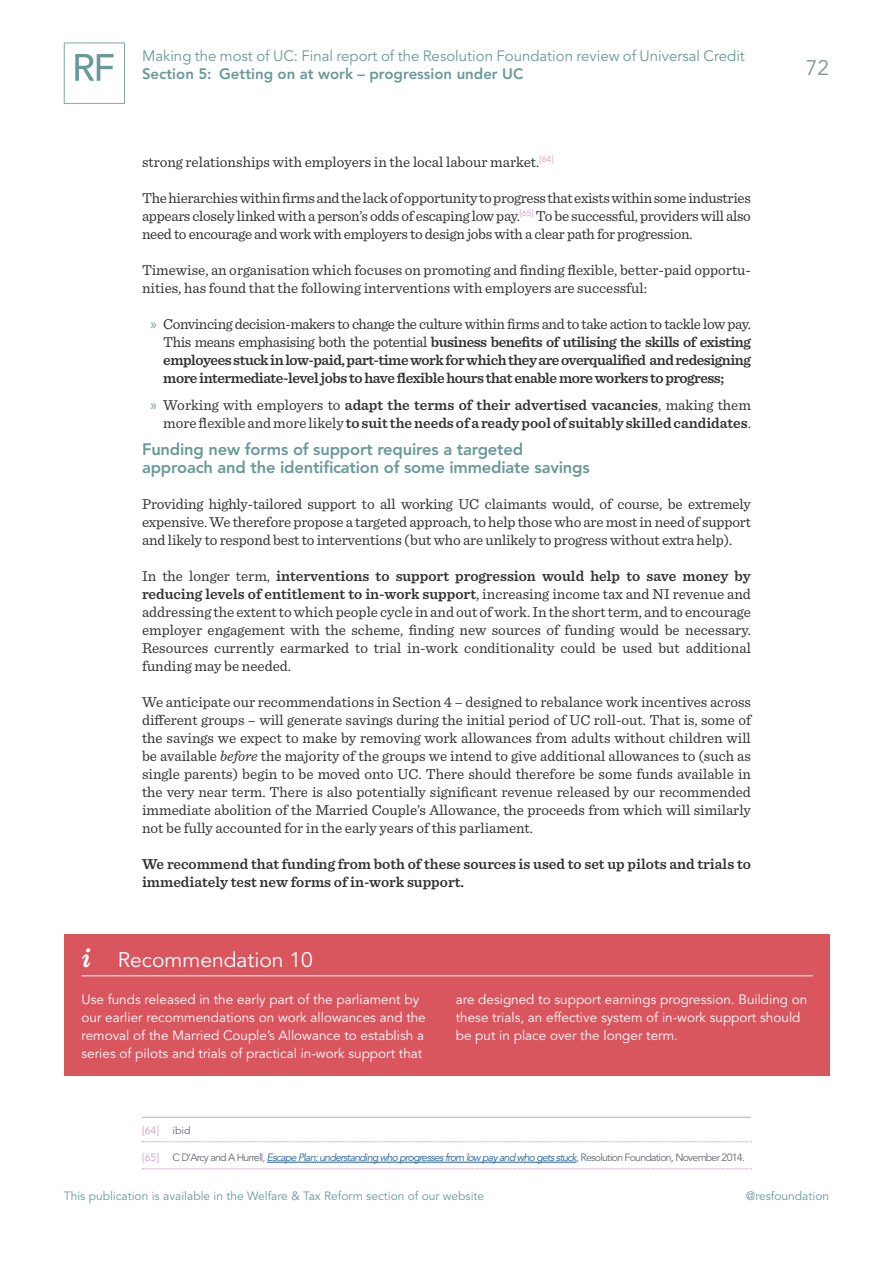
<style>
.page{position:relative;width:893px;height:1263px;background:#fff}
.page>*{position:absolute;margin:0;border:0;box-sizing:border-box;transform-origin:0 0}
.t1{font:21px "Avenir LT Std";color:#fff}
.t2{font:21px "Avenir LT Std";color:#879595}
.t3{font:800 16.5px/18px "Avenir LT Std";letter-spacing:-.01em;color:#699999}
.t4{font:15px/18px "Sentinel";color:#333334;text-align:justify}
.t5{font:600 15px/18px "Sentinel";color:#333334;text-align:justify}
.t6{font:15px "Avenir LT Std";color:#699999}
.t7{font:800 15px "Avenir LT Std";color:#699999}
.t8{font:13.5px/18px "Avenir LT Std";color:#fff}
.t9{font:12px "Avenir LT Std";color:#699999}
.t10{font:italic 10.5px "Avenir LT Std";letter-spacing:-.07em;color:#215e9e}
.t11{font:10.5px "Avenir LT Std";color:#d797c2}
.t12{font:10.5px "Avenir LT Std";color:#636875}
.s1{font-family:"Myriad Pro";font-weight:400;color:#699999}
.s2{font-weight:400}
.s3{font-weight:600}
.s4{font-style:italic}
.s5{font-family:"Sentinel";font-weight:600;font-style:italic;font-size:27px}
.s6{font-style:normal;color:#636875}
</style>
<div class="page">
<svg style="left:64px;top:43px;width:61px;height:61px"></svg>
<hr style="left:142px;top:1117px;width:609px;height:1px;background:#d797c2">
<svg style="left:142px;top:1141px;width:610px;height:1px"></svg>
<svg style="left:142px;top:1168px;width:610px;height:1px"></svg>
<hr style="left:267px;top:1162px;width:309px;height:1px;background:#215e9e">
<div style="left:65px;top:934px;width:765px;height:141px;background:#d9565f"></div>
<hr style="left:82px;top:975px;width:731px;height:1px;background:#fff">
<p class="t6" style="left:142px;top:48px;width:604px">Making the most of UC: Final report of the Resolution Foundation review of Universal Credit</p>
<p class="t7" style="left:142px;top:65px;width:383px">Section 5: Getting on at work – progression under UC</p>
<p class="t4" style="left:142px;top:152px;width:413px">strong relationships with employers in the local labour market.<sup>[64]</sup></p>
<p class="t4" style="left:142px;top:188px;width:610px">The hierarchies within firms and the lack of opportunity to progress that exists within some industries appears closely linked with a person’s odds of escaping low pay.<sup>[65]</sup> To be successful, providers will also need to encourage and work with employers to design jobs with a clear path for progression.</p>
<p class="t4" style="left:142px;top:260px;width:610px">Timewise, an organisation which focuses on promoting and finding flexible, better-paid opportu&shy;nities, has found that the following interventions with employers are successful:</p>
<p class="t5" style="left:163px;top:314px;width:589px;text-indent:-13px"><span class="s1">»</span> <span class="s2">Convincing decision-makers to change the culture within firms and to take action to tackle low pay.<br>This means emphasising both the potential</span> business benefits of utilising the skills of existing employees stuck in low-paid, part-time work for which they are overqualified and redesigning more intermediate-level jobs to have flexible hours that enable more workers to progress;</p>
<p class="t5" style="left:151px;top:395px;width:602px;text-align:right"><span class="s1">»</span> <span class="s2">Working with employers to</span> adapt the terms of their advertised vacancies<span class="s2">, making them more flexible and more likely</span> to suit the needs of a ready pool of suitably skilled candidates<span class="s2">.</span></p>
<p class="t3" style="left:142px;top:440px;width:449px">Funding new forms of support requires a targeted approach and the identification of some immediate savings</p>
<p class="t4" style="left:142px;top:494px;width:610px">Providing highly-tailored support to all working UC claimants would, of course, be extremely expensive. We therefore propose a targeted approach, to help those who are most in need of support and likely to respond best to interventions (but who are unlikely to progress without extra help).</p>
<p class="t4" style="left:142px;top:566px;width:610px">In the longer term, <span class="s3">interventions to support progression would help to save money by reducing levels of entitlement to in-work support</span>, increasing income tax and NI revenue and addressing the extent to which people cycle in and out of work. In the short term, and to encourage employer engagement with the scheme, finding new sources of funding would be necessary.<br>Resources currently earmarked to trial in-work conditionality could be used but additional funding may be needed.</p>
<p class="t4" style="left:142px;top:692px;width:610px">We anticipate our recommendations in Section 4 – designed to rebalance work incentives across different groups – will generate savings during the initial period of UC roll-out. That is, some of the savings we expect to make by removing work allowances from adults without children will be available <span class="s4">before</span> the majority of the groups we intend to give additional allowances to (such as single parents) begin to be moved onto UC. There should therefore be some funds available in the very near term. There is also potentially significant revenue released by our recommended immediate abolition of the Married Couple’s Allowance, the proceeds from which will similarly not be fully accounted for in the early years of this parliament.</p>
<p class="t5" style="left:142px;top:854px;width:610px">We recommend that funding from both of these sources is used to set up pilots and trials to immediately test new forms of in-work support.</p>
<h1 class="t2" style="left:806px;top:56px;width:25px">72</h1>
<h1 class="t1" style="left:82px;top:947px;width:233px"><span class="s5">i</span> Recommendation 10</h1>
<p class="t8" style="left:82px;top:991px;width:346px">Use funds released in the early part of the parliament by our earlier recommendations on work allowances and the removal of the Married Couple’s Allowance to establish a series of pilots and trials of practical in-work support that</p>
<p class="t8" style="left:456px;top:991px;width:353px">are designed to support earnings progression. Building on these trials, an effective system of in-work support should be put in place over the longer term.</p>
<p class="t11" style="left:142px;top:1124px;width:19px">[64]</p>
<p class="t12" style="left:173px;top:1124px;width:19px">ibid</p>
<p class="t11" style="left:142px;top:1151px;width:19px">[65]</p>
<p class="t10" style="left:173px;top:1151px;width:574px"><span class="s6">C D’Arcy and A Hurrell,</span> Escape Plan: understanding who progresses from low pay and who gets stuck<span class="s6">, Resolution Foundation, November 2014.</span></p>
<p class="t9" style="left:64px;top:1189px;width:422px">This publication is available in the Welfare &amp; Tax Reform section of our website</p>
<p class="t9" style="left:746px;top:1189px;width:85px">@resfoundation</p>
</div>
